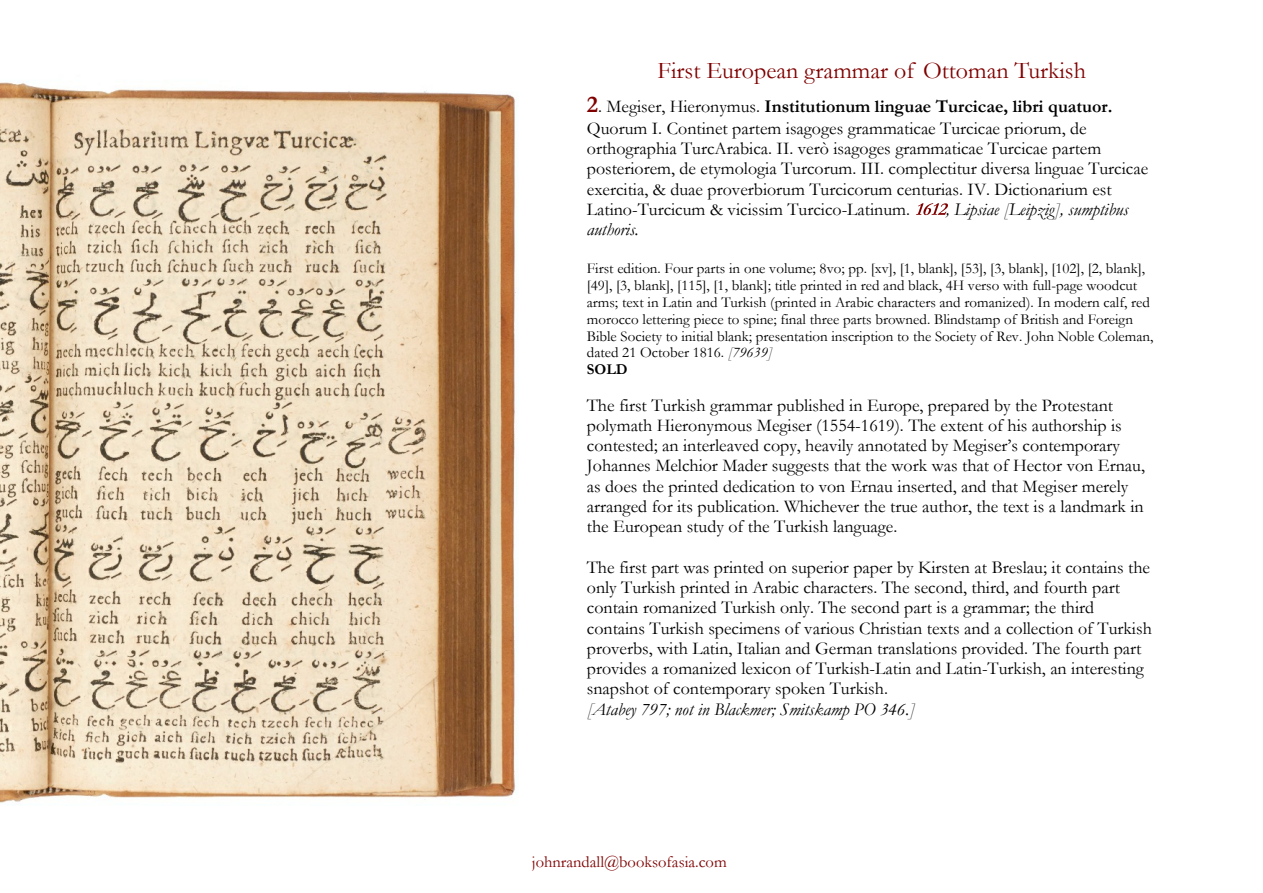
<style>
.page{position:relative;width:1263px;height:893px;background:#fff}
.page>*{position:absolute;margin:0;border:0;box-sizing:border-box;transform-origin:0 0}
.t1{font:24px "Garamond";color:#800000}
.t2{font:18px/20.2px "Garamond";color:#000}
.t3{font:italic 18px "Garamond";color:#000}
.t4{font:16.5px "Garamond";color:#800000}
.t5{font:15px/17px "Garamond";color:#000}
.s1{font-weight:700;font-size:24px;color:#800000}
.s2{font-weight:700}
.s3{font-style:italic}
</style>
<div class="page">
<svg style="left:916px;top:203px;width:32px;height:12px"></svg>
<img style="left:0;top:82px;width:517px;height:721px">
<h1 class="t1" style="left:658px;top:62px;width:430px">First European grammar of Ottoman Turkish</h1>
<p class="t2" style="left:587px;top:98px;width:563px"><span class="s1">2</span>. Megiser, Hieronymus. <span class="s2">Institutionum linguae Turcicae, libri quatuor.<br></span>Quorum I. Continet partem isagoges grammaticae Turcicae priorum, de orthographia TurcArabica. II. verò isagoges grammaticae Turcicae partem posteriorem, de etymologia Turcorum. III. complectitur diversa linguae Turcicae exercitia, &amp; duae proverbiorum Turcicorum centurias. IV. Dictionarium est Latino-Turcicum &amp; vicissim Turcico-Latinum.</p>
<p class="t3" style="left:946px;top:203px;width:184px">, Lipsiae [Leipzig], sumptibus</p>
<p class="t3" style="left:587px;top:223px;width:54px">authoris.</p>
<p class="t5" style="left:587px;top:262px;width:568px">First edition. Four parts in one volume; 8vo; pp. [xv], [1, blank], [53], [3, blank], [102], [2, blank], [49], [3, blank], [115], [1, blank]; title printed in red and black, 4H verso with full-page woodcut arms; text in Latin and Turkish (printed in Arabic characters and romanized). In modern calf, red morocco lettering piece to spine; final three parts browned. Blindstamp of British and Foreign Bible Society to initial blank; presentation inscription to the Society of Rev. John Noble Coleman, dated 21 October 1816. <span class="s3">[79639]<br></span><span class="s2">SOLD</span></p>
<p class="t2" style="left:587px;top:397px;width:560px">The first Turkish grammar published in Europe, prepared by the Protestant polymath Hieronymous Megiser (1554-1619). The extent of his authorship is contested; an interleaved copy, heavily annotated by Megiser’s contemporary Johannes Melchior Mader suggests that the work was that of Hector von Ernau, as does the printed dedication to von Ernau inserted, and that Megiser merely arranged for its publication. Whichever the true author, the text is a landmark in the European study of the Turkish language.</p>
<p class="t2" style="left:587px;top:559px;width:566px">The first part was printed on superior paper by Kirsten at Breslau; it contains the only Turkish printed in Arabic characters. The second, third, and fourth part contain romanized Turkish only. The second part is a grammar; the third contains Turkish specimens of various Christian texts and a collection of Turkish proverbs, with Latin, Italian and German translations provided. The fourth part provides a romanized lexicon of Turkish-Latin and Latin-Turkish, an interesting snapshot of contemporary spoken Turkish.</p>
<p class="t3" style="left:587px;top:703px;width:329px">[Atabey 797; not in Blackmer; Smitskamp PO 346.]</p>
<p class="t4" style="left:532px;top:856px;width:196px">johnrandall@booksofasia.com</p>
</div>
